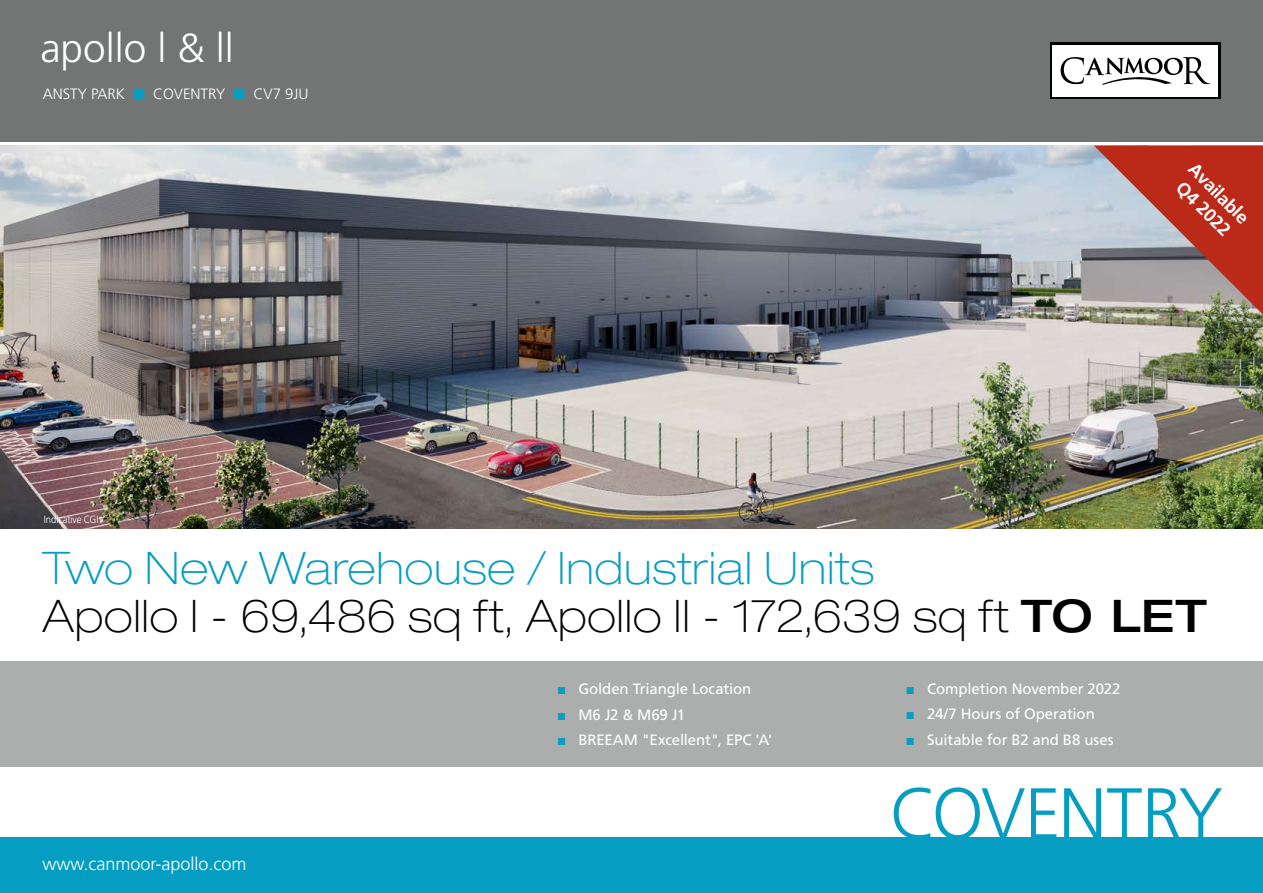
<style>
.page{position:relative;width:1263px;height:893px;background:#fff}
.page>*{position:absolute;margin:0;border:0;box-sizing:border-box;transform-origin:0 0}
.t1{font:300 72px "Frutiger LT Std";letter-spacing:-.03em;color:#059dc1}
.t2{font:100 expanded 45px/48px "Helvetica Neue LT Pro";letter-spacing:.02em;color:#000}
.t3{font:300 40.5px "Frutiger LT Std";color:#fff}
.t4{font:700 18.15px/21.8px "Frutiger LT Std";color:#fff}
.t5{font:300 18px "Frutiger LT Std";color:#fff}
.t6{font:15px "Frutiger LT Std";letter-spacing:-.005em;color:#fff}
.t7{font:300 15px "Frutiger LT Std";color:#fff}
.t8{font:300 10.5px "Frutiger LT Std";letter-spacing:-.01em;color:#fff;scale:.91 1}
.s1{color:#059dc1}
.s2{font-weight:500}
.s3{font-family:"Arial";color:#059dc1}
</style>
<div class="page">
<div style="left:0;top:838px;width:1263px;height:55px;background:#059dc1"></div>
<div style="left:0;top:661px;width:1263px;height:105px;background:#acaeae"></div>
<div style="left:0;top:0;width:1263px;height:141px;background:#737575"></div>
<div style="left:1050px;top:43px;width:170px;height:56px;background:#000"></div>
<div style="left:1052px;top:45px;width:166px;height:52px;background:#fff"></div>
<svg style="left:1060px;top:57px;width:150px;height:28px"></svg>
<img style="left:0;top:146px;width:1263px;height:382px">
<svg style="left:1094px;top:146px;width:169px;height:169px;background:#b16a63"></svg>
<h3 class="t3" style="left:40px;top:26px;width:195px">apollo l &amp; ll</h3>
<p class="t7" style="left:43px;top:85px;width:267px">ANSTY PARK <span class="s1">■</span> COVENTRY <span class="s1">■</span> CV7 9JU</p>
<p class="t8" style="left:44px;top:514px;width:62px">Indicative CGI</p>
<p class="t4" style="left:1199px;top:158px;width:78px;rotate:45deg">Available<br>Q4 2022</p>
<h2 class="t2" style="left:43px;top:543px;width:1165px"><span class="s1">Two New Warehouse / Industrial Units<br></span>Apollo I - 69,486 sq ft, Apollo II - 172,639 sq ft <span class="s2">TO LET</span></h2>
<p class="t5" style="left:43px;top:854px;width:206px">www.canmoor-apollo.com</p>
<p class="t6" style="left:557px;top:680px;width:196px"><span class="s3">■</span> Golden Triangle Location</p>
<p class="t6" style="left:557px;top:705px;width:130px"><span class="s3">■</span> M6 J2 &amp; M69 J1</p>
<p class="t6" style="left:557px;top:731px;width:217px"><span class="s3">■</span> BREEAM "Excellent", EPC 'A'</p>
<p class="t6" style="left:906px;top:680px;width:216px"><span class="s3">■</span> Completion November 2022</p>
<p class="t6" style="left:906px;top:705px;width:191px"><span class="s3">■</span> 24/7 Hours of Operation</p>
<p class="t6" style="left:906px;top:731px;width:209px"><span class="s3">■</span> Suitable for B2 and B8 uses</p>
<h1 class="t1" style="left:889px;top:773px;width:335px">COVENTRY</h1>
</div>
